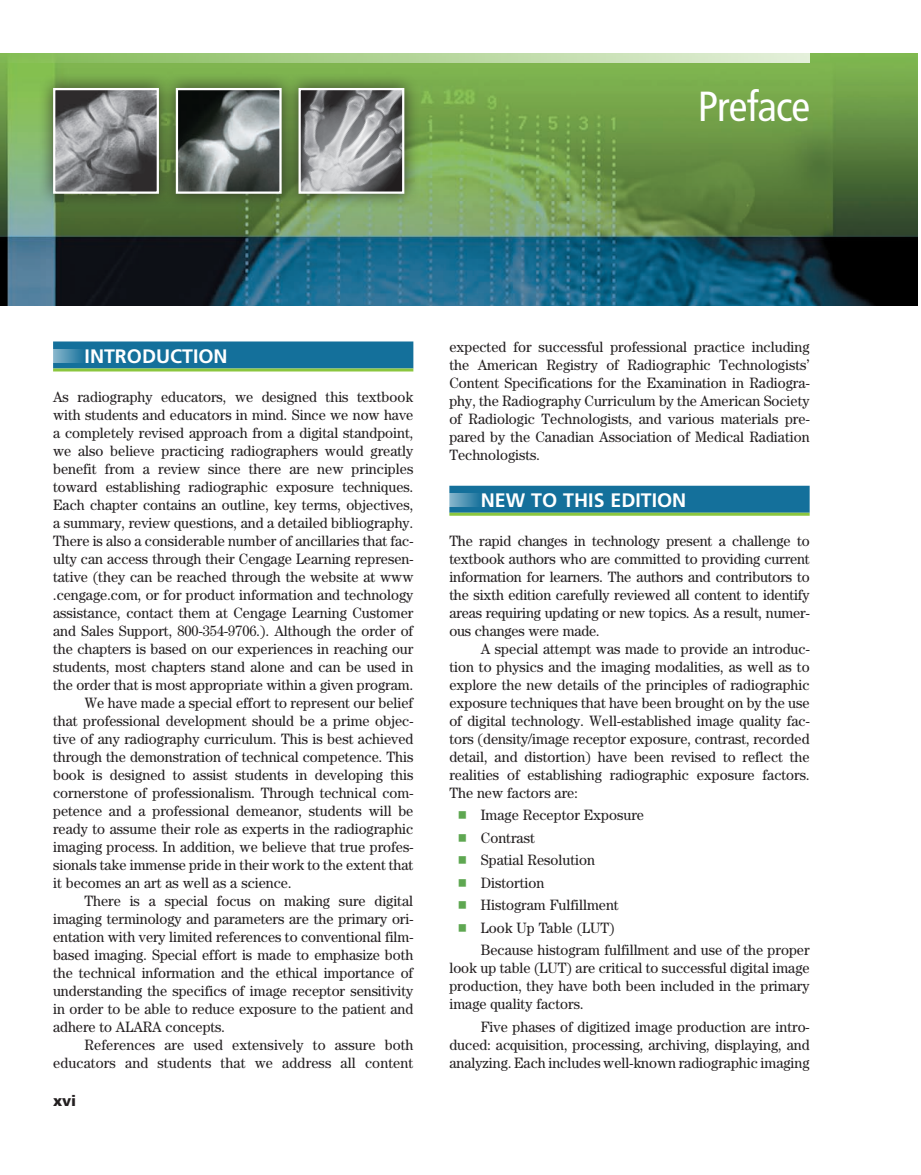
<style>
.page{position:relative;width:921px;height:1175px;background:#fff}
.page>*{position:absolute;margin:0;border:0;box-sizing:border-box;transform-origin:0 0}
.t1{font:condensed 42px "Frutiger LT Std";letter-spacing:-.02em;color:#fff}
.t2{font:700 19.5px "Frutiger LT Std";color:#fff}
.t3{font:15px/18px "Century Std";color:#231f20;text-align:justify;scale:.95 1}
.t4{font:900 15px "Frutiger LT Std";color:#231f20}
.s1{font-family:"Universal Std Newswith Comm Pi";color:#5ea751}
</style>
<div class="page">
<img style="left:0;top:53px;width:917px;height:252px">
<svg style="left:0;top:53px;width:809px;height:9px"></svg>
<div style="left:38px;top:73px;width:136px;height:136px;background:#231f20;opacity:.75"></div>
<img style="left:56px;top:91px;width:100px;height:100px">
<div style="left:53px;top:88px;width:106px;height:106px;border:2px solid #fff"></div>
<div style="left:160px;top:73px;width:137px;height:136px;background:#231f20;opacity:.75"></div>
<img style="left:179px;top:91px;width:99px;height:100px">
<div style="left:176px;top:88px;width:105px;height:106px;border:2px solid #fff"></div>
<div style="left:283px;top:73px;width:136px;height:136px;background:#231f20;opacity:.75"></div>
<img style="left:301px;top:91px;width:100px;height:100px">
<div style="left:298px;top:88px;width:106px;height:106px;border:2px solid #fff"></div>
<div style="left:53px;top:341px;width:360px;height:27px;background:#14709b"></div>
<hr style="left:53px;top:368px;width:360px;height:3px;background:#8bc63e">
<svg style="left:53px;top:349px;width:29px;height:13px"></svg>
<div style="left:449px;top:486px;width:360px;height:27px;background:#14709b"></div>
<hr style="left:449px;top:513px;width:360px;height:3px;background:#8bc63e">
<svg style="left:449px;top:493px;width:30px;height:14px"></svg>
<h1 class="t1" style="left:697px;top:82px;width:114px">Preface</h1>
<h2 class="t2" style="left:85px;top:344px;width:13px">INTRODU</h2>
<h2 class="t2" style="left:170px;top:344px;width:24px">CTION</h2>
<p class="t3" style="left:53px;top:387px;width:380px">As radiography educators, we designed this textbook</p>
<p class="t3" style="left:53px;top:405px;width:380px">with students and educators in mind. Since we now have</p>
<p class="t3" style="left:53px;top:423px;width:381px">a completely revised approach from a digital standpoint,</p>
<p class="t3" style="left:53px;top:441px;width:380px">we also believe practicing radiographers would greatly</p>
<p class="t3" style="left:53px;top:459px;width:380px">benefit from a review since there are new principles</p>
<p class="t3" style="left:53px;top:477px;width:380px">toward establishing radiographic exposure techniques.</p>
<p class="t3" style="left:53px;top:495px;width:380px">Each chapter contains an outline, key terms, objectives,</p>
<p class="t3" style="left:53px;top:513px;width:380px">a summary, review questions, and a detailed bibliography.</p>
<p class="t3" style="left:53px;top:531px;width:380px">There is also a considerable number of ancillaries that fac-</p>
<p class="t3" style="left:53px;top:549px;width:380px">ulty can access through their Cengage Learning represen-</p>
<p class="t3" style="left:53px;top:567px;width:381px">tative (they can be reached through the website at www</p>
<p class="t3" style="left:53px;top:585px;width:380px">.cengage.com, or for product information and technology</p>
<p class="t3" style="left:53px;top:603px;width:380px">assistance, contact them at Cengage Learning Customer</p>
<p class="t3" style="left:53px;top:621px;width:380px">and Sales Support, 800-354-9706.). Although the order of</p>
<p class="t3" style="left:53px;top:639px;width:381px">the chapters is based on our experiences in reaching our</p>
<p class="t3" style="left:53px;top:657px;width:380px">students, most chapters stand alone and can be used in</p>
<p class="t3" style="left:53px;top:675px;width:380px">the order that is most appropriate within a given program.</p>
<p class="t3" style="left:85px;top:693px;width:347px">We have made a special effort to represent our belief</p>
<p class="t3" style="left:53px;top:711px;width:380px">that professional development should be a prime objec-</p>
<p class="t3" style="left:53px;top:729px;width:381px">tive of any radiography curriculum. This is best achieved</p>
<p class="t3" style="left:53px;top:747px;width:380px">through the demonstration of technical competence. This</p>
<p class="t3" style="left:53px;top:765px;width:381px">book is designed to assist students in developing this</p>
<p class="t3" style="left:53px;top:783px;width:380px">cornerstone of professionalism. Through technical com-</p>
<p class="t3" style="left:53px;top:801px;width:381px">petence and a professional demeanor, students will be</p>
<p class="t3" style="left:53px;top:819px;width:380px">ready to assume their role as experts in the radiographic</p>
<p class="t3" style="left:53px;top:837px;width:380px">imaging process. In addition, we believe that true profes-</p>
<p class="t3" style="left:53px;top:855px;width:380px">sionals take immense pride in their work to the extent that</p>
<p class="t3" style="left:53px;top:873px;width:252px">it becomes an art as well as a science.</p>
<p class="t3" style="left:85px;top:891px;width:347px">There is a special focus on making sure digital</p>
<p class="t3" style="left:53px;top:909px;width:380px">imaging terminology and parameters are the primary ori-</p>
<p class="t3" style="left:53px;top:927px;width:380px">entation with very limited references to conventional film-</p>
<p class="t3" style="left:53px;top:945px;width:380px">based imaging. Special effort is made to emphasize both</p>
<p class="t3" style="left:53px;top:963px;width:380px">the technical information and the ethical importance of</p>
<p class="t3" style="left:53px;top:981px;width:380px">understanding the specifics of image receptor sensitivity</p>
<p class="t3" style="left:53px;top:999px;width:380px">in order to be able to reduce exposure to the patient and</p>
<p class="t3" style="left:53px;top:1017px;width:182px">adhere to ALARA concepts.</p>
<p class="t3" style="left:85px;top:1035px;width:348px">References are used extensively to assure both</p>
<p class="t3" style="left:53px;top:1053px;width:380px">educators and students that we address all content</p>
<p class="t4" style="left:53px;top:1092px;width:25px">xvi</p>
<p class="t3" style="left:449px;top:338px;width:380px">expected for successful professional practice including the American Registry of Radiographic Technologists’ Content Specifications for the Examination in Radiogra&shy;phy, the Radiography Curriculum by the American Society of Radiologic Technologists, and various materials pre&shy;pared by the Canadian Association of Medical Radiation Technologists.</p>
<h2 class="t2" style="left:481px;top:488px;width:94px">NEW TO THIS</h2>
<h2 class="t2" style="left:610px;top:488px;width:12px">EDITION</h2>
<p class="t3" style="left:449px;top:531px;width:381px">The rapid changes in technology present a challenge to textbook authors who are committed to providing current information for learners. The authors and contributors to the sixth edition carefully reviewed all content to identify areas requiring updating or new topics. As a result, numer&shy;ous changes were made.</p>
<p class="t3" style="left:449px;top:639px;width:381px;text-indent:32px">A special attempt was made to provide an introduc&shy;tion to physics and the imaging modalities, as well as to explore the new details of the principles of radiographic exposure techniques that have been brought on by the use of digital technology. Well-established image quality fac&shy;tors (density/image receptor exposure, contrast, recorded detail, and distortion) have been revised to reflect the realities of establishing radiographic exposure factors.<br>The new factors are:</p>
<p class="t3" style="left:458px;top:803px;width:197px;line-height:22.5px;text-align:left"><span class="s1">◾</span> Image Receptor Exposure <span class="s1">◾</span> Contrast<br><span class="s1">◾</span> Spatial Resolution<br><span class="s1">◾</span> Distortion<br><span class="s1">◾</span> Histogram Fulfillment<br><span class="s1">◾</span> Look Up Table (LUT)</p>
<p class="t3" style="left:449px;top:941px;width:380px;text-indent:32px">Because histogram fulfillment and use of the proper look up table (LUT) are critical to successful digital image production, they have both been included in the primary image quality factors.</p>
<p class="t3" style="left:449px;top:1017px;width:380px;text-indent:32px">Five phases of digitized image production are intro&shy;duced: acquisition, processing, archiving, displaying, and analyzing. Each includes well-known radiographic imaging</p>
</div>
